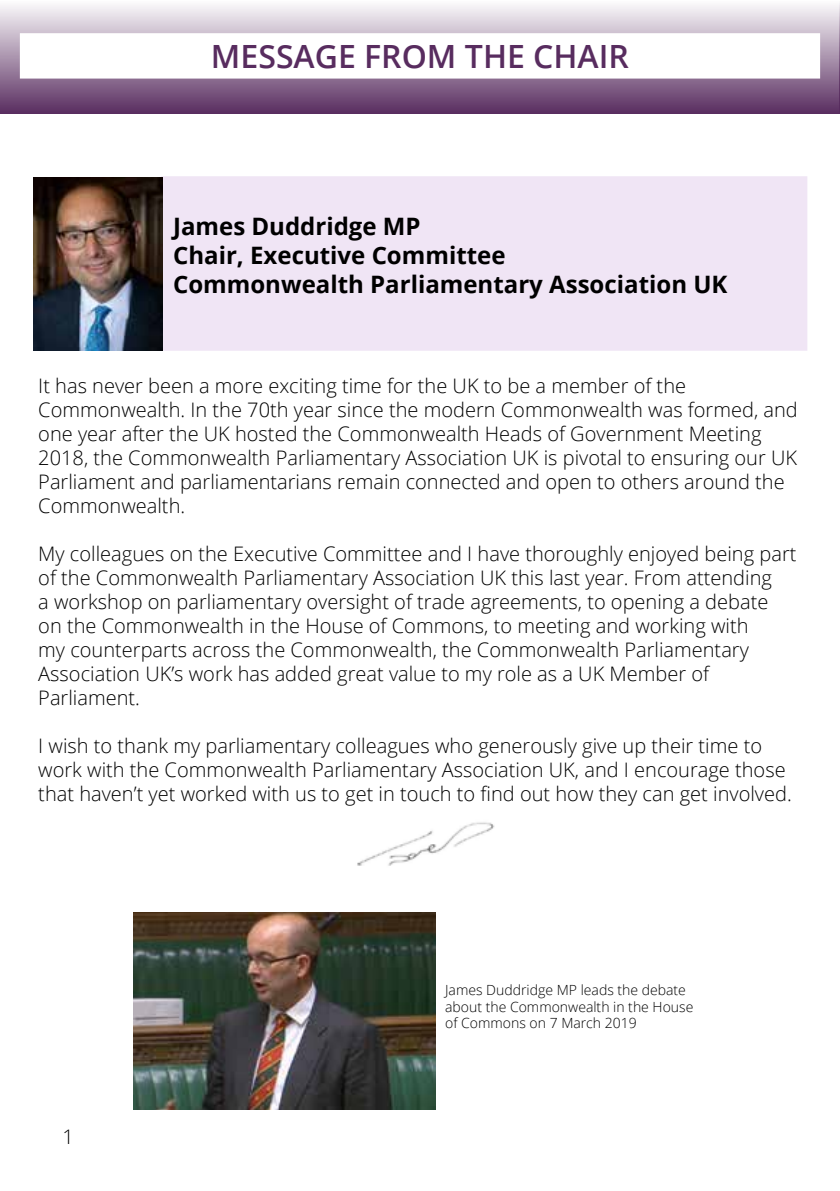
<style>
.page{position:relative;width:840px;height:1191px;background:#fff}
.page>*{position:absolute;margin:0;border:0;box-sizing:border-box;transform-origin:0 0}
.t1{font:600 32px "Open Sans";color:#582c5f}
.t2{font:700 24px/28.8px "Open Sans";color:#000}
.t3{font:300 20px/24px "Open Sans";color:#000}
.t4{font:300 14px/16.8px "Open Sans";color:#000}
</style>
<div class="page">
<div style="left:161px;top:176px;width:645px;height:175px;background:#f0e5f5"></div>
<img style="left:33px;top:177px;width:129px;height:174px">
<img style="left:357px;top:822px;width:138px;height:44px">
<svg style="left:0;top:5px;width:839px;height:109px;background:#a48ca7"></svg>
<div style="left:21px;top:34px;width:797px;height:44px;background:#fff"></div>
<div style="left:20px;top:33px;width:799px;height:46px;border:2px solid #fff"></div>
<img style="left:134px;top:912px;width:301px;height:197px">
<svg style="left:839px;top:3px;width:1px;height:111px"></svg>
<h1 class="t1" style="left:211px;top:35px;width:419px">MESSAGE FROM THE CHAIR</h1>
<p class="t2" style="left:173px;top:212px;width:555px">James Duddridge MP<br>Chair, Executive Committee<br>Commonwealth Parliamentary Association UK</p>
<p class="t3" style="left:38px;top:373px;width:760px">It has never been a more exciting time for the UK to be a member of the Commonwealth. In the 70th year since the modern Commonwealth was formed, and one year after the UK hosted the Commonwealth Heads of Government Meeting 2018, the Commonwealth Parliamentary Association UK is pivotal to ensuring our UK Parliament and parliamentarians remain connected and open to others around the Commonwealth.</p>
<p class="t3" style="left:38px;top:541px;width:759px">My colleagues on the Executive Committee and I have thoroughly enjoyed being part of the Commonwealth Parliamentary Association UK this last year. From attending<br>a workshop on parliamentary oversight of trade agreements, to opening a debate on the Commonwealth in the House of Commons, to meeting and working with<br>my counterparts across the Commonwealth, the Commonwealth Parliamentary Association UK’s work has added great value to my role as a UK Member of Parliament.</p>
<p class="t3" style="left:38px;top:733px;width:754px">I wish to thank my parliamentary colleagues who generously give up their time to work with the Commonwealth Parliamentary Association UK, and I encourage those that haven’t yet worked with us to get in touch to find out how they can get involved.</p>
<p class="t3" style="left:62px;top:1124px;width:13px">1</p>
<p class="t4" style="left:445px;top:981px;width:249px">James Duddridge MP leads the debate about the Commonwealth in the House of Commons on 7 March 2019</p>
</div>
